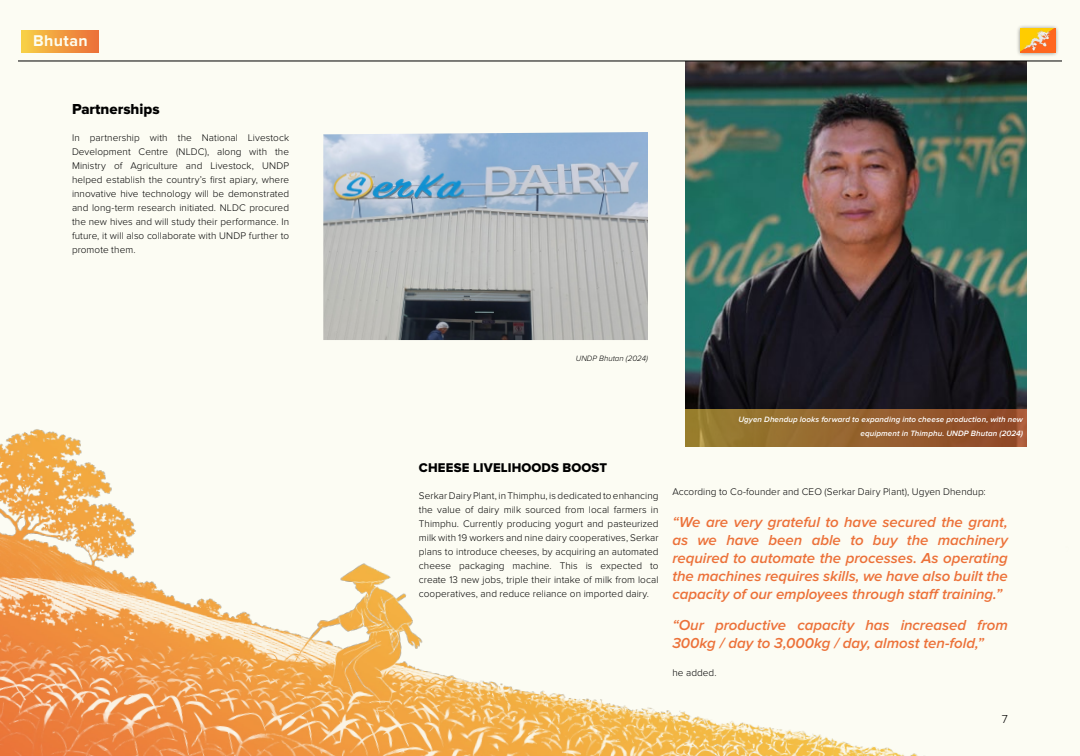
<style>
.page{position:relative;width:1080px;height:756px;background:#fcfcf3}
.page>*{position:absolute;margin:0;border:0;box-sizing:border-box;transform-origin:0 0}
.t1{font:700 16.2px "Proxima Nova";letter-spacing:.03em;color:#fdfef0}
.t2{font:italic 600 15px/18px "Proxima Nova";letter-spacing:-.005em;color:#ec7139;text-align:justify}
.t3{font:15px "Proxima Nova Extrabld";color:#000}
.t4{font:13.1px "Proxima Nova Extrabld";letter-spacing:.01em;color:#000}
.t5{font:300 12px "Proxima Nova";color:#000}
.t6{font:300 10px/14px "Proxima Nova";letter-spacing:.005em;color:#000;text-align:justify}
.t7{font:italic 600 8px/14px "Proxima Nova";letter-spacing:.01em;color:#fff;text-align:right}
.t8{font:italic 300 8px "Proxima Nova";color:#000}
</style>
<div class="page">
<img style="left:685px;top:61px;width:341px;height:344px">
<img style="left:0;top:405px;width:1027px;height:351px">
<img style="left:323px;top:132px;width:325px;height:208px">
<div style="left:22px;top:30px;width:76px;height:23px;background:linear-gradient(to right,#f7d046,#ec6f39)"></div>
<hr style="left:18px;top:60px;width:1044px;height:1px;background:#000">
<div style="left:1016px;top:25px;width:44px;height:32px;background:#000;opacity:.49"></div>
<img style="left:1020px;top:29px;width:35px;height:23px">
<h1 class="t1" style="left:33px;top:32px;width:56px">Bhutan</h1>
<h2 class="t3" style="left:72px;top:100px;width:89px">Partnerships</h2>
<p class="t6" style="left:72px;top:131px;width:219px">In partnership with the National Livestock Development Centre (NLDC), along with the Ministry of Agriculture and Livestock, UNDP helped establish the country’s first apiary, where innovative hive technology will be demonstrated and long-term research initiated. NLDC procured the new hives and will study their performance. In future, it will also collaborate with UNDP further to promote them.</p>
<p class="t8" style="left:576px;top:354px;width:74px">UNDP Bhutan (2024)</p>
<h3 class="t4" style="left:419px;top:460px;width:190px">CHEESE LIVELIHOODS BOOST</h3>
<p class="t6" style="left:419px;top:489px;width:241px">Serkar Dairy Plant, in Thimphu, is dedicated to enhancing the value of dairy milk sourced from local farmers in Thimphu. Currently producing yogurt and pasteurized milk with 19 workers and nine dairy cooperatives, Serkar plans to introduce cheeses, by acquiring an automated cheese packaging machine. This is expected to create 13 new jobs, triple their intake of milk from local cooperatives, and reduce reliance on imported dairy.</p>
<p class="t7" style="left:738px;top:412px;width:286px">Ugyen Dhendup looks forward to expanding into cheese production, with new equipment in Thimphu. UNDP Bhutan (2024)</p>
<p class="t6" style="left:672px;top:485px;width:315px">According to Co-founder and CEO (Serkar Dairy Plant), Ugyen Dhendup:</p>
<p class="t2" style="left:672px;top:513px;width:337px">“We are very grateful to have secured the grant, as we have been able to buy the machinery required to automate the processes. As operating the machines requires skills, we have also built the capacity of our employees through staff training.”</p>
<h2 class="t2" style="left:672px;top:617px;width:337px">“Our productive capacity has increased from<br>300kg / day to 3,000kg / day, almost ten-fold,”</h2>
<p class="t6" style="left:672px;top:666px;width:46px">he added.</p>
<p class="t5" style="left:1002px;top:713px;width:8px">7</p>
</div>
